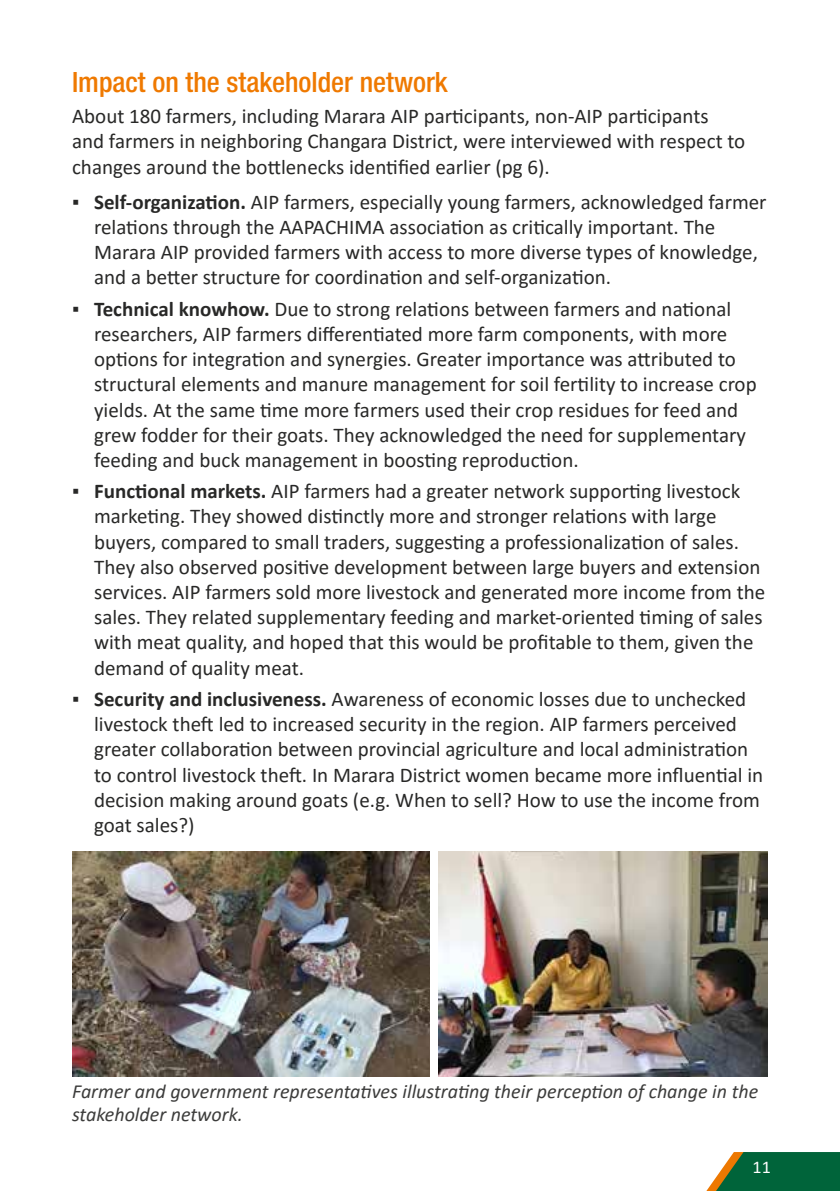
<style>
.page{position:relative;width:840px;height:1191px;background:#fff}
.page>*{position:absolute;margin:0;border:0;box-sizing:border-box;transform-origin:0 0}
.t1{font:500 condensed 28px "Helvetica Neue LT Std";color:#ef7900}
.t2{font:21px/25.2px "Calibri";color:#282827}
.t3{font:italic 20px/23px "Calibri";color:#3c3c3b}
.t4{font:18px "Calibri";color:#fff}
.s1{font-weight:700}
</style>
<div class="page">
<svg style="left:706px;top:1152px;width:133px;height:39px;background:#2c764a"></svg>
<img style="left:72px;top:851px;width:357px;height:225px">
<img style="left:438px;top:851px;width:329px;height:225px">
<h1 class="t1" style="left:72px;top:65px;width:377px">Impact on the stakeholder network</h1>
<p class="t2" style="left:72px;top:103px;width:674px">About 180 farmers, including Marara AIP participants, non-AIP participants and farmers in neighboring Changara District, were interviewed with respect to changes around the bottlenecks identified earlier (pg 6).</p>
<p class="t2" style="left:94px;top:189px;width:673px;text-indent:-22px">▪ <span class="s1">Self-organization.</span> AIP farmers, especially young farmers, acknowledged farmer relations through the AAPACHIMA association as critically important. The Marara AIP provided farmers with access to more diverse types of knowledge, and a better structure for coordination and self-organization.</p>
<p class="t2" style="left:94px;top:295px;width:663px;text-indent:-22px">▪ <span class="s1">Technical knowhow.</span> Due to strong relations between farmers and national researchers, AIP farmers differentiated more farm components, with more options for integration and synergies. Greater importance was attributed to structural elements and manure management for soil fertility to increase crop yields. At the same time more farmers used their crop residues for feed and grew fodder for their goats. They acknowledged the need for supplementary feeding and buck management in boosting reproduction.</p>
<p class="t2" style="left:94px;top:478px;width:672px;text-indent:-22px">▪ <span class="s1">Functional markets.</span> AIP farmers had a greater network supporting livestock marketing. They showed distinctly more and stronger relations with large buyers, compared to small traders, suggesting a professionalization of sales.<br>They also observed positive development between large buyers and extension services. AIP farmers sold more livestock and generated more income from the sales. They related supplementary feeding and market-oriented timing of sales with meat quality, and hoped that this would be profitable to them, given the demand of quality meat.</p>
<p class="t2" style="left:94px;top:685px;width:670px;text-indent:-22px">▪ <span class="s1">Security and inclusiveness.</span> Awareness of economic losses due to unchecked livestock theft led to increased security in the region. AIP farmers perceived greater collaboration between provincial agriculture and local administration to control livestock theft. In Marara District women became more influential in decision making around goats (e.g. When to sell? How to use the income from goat sales?)</p>
<p class="t3" style="left:72px;top:1079px;width:687px">Farmer and government representatives illustrating their perception of change in the stakeholder network.</p>
<p class="t4" style="left:752px;top:1154px;width:20px">11</p>
</div>
